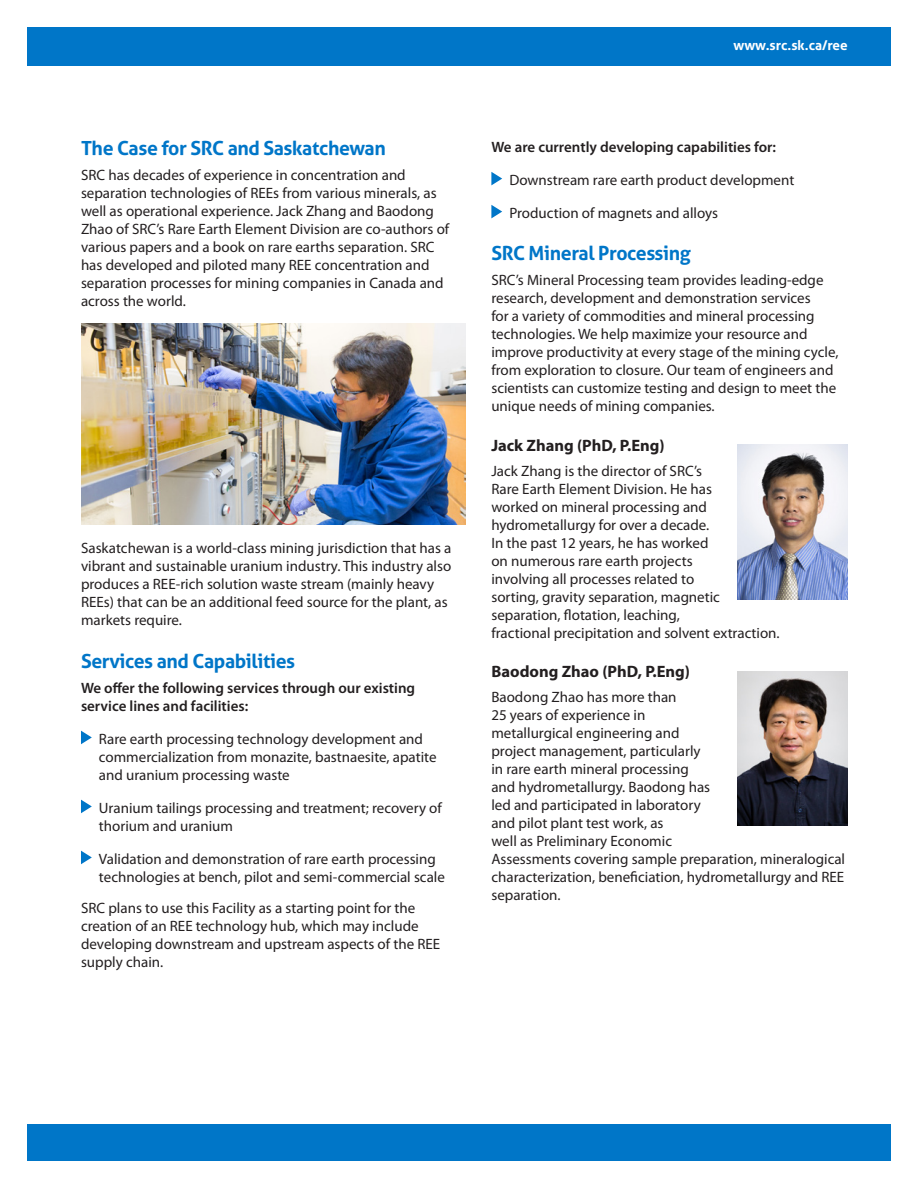
<style>
.page{position:relative;width:918px;height:1188px;background:#fff}
.page>*{position:absolute;margin:0;border:0;box-sizing:border-box;transform-origin:0 0}
.t1{font:700 19.5px "Aller";letter-spacing:-.02em;color:#0076c8}
.t2{font:700 16.5px "Myriad Pro";color:#231f20}
.t3{font:15px/18px "Myriad Pro";color:#231f20}
.t4{font:600 15px/18px "Myriad Pro";color:#231f20}
.t5{font:700 13.5px "Aller";color:#fff}
</style>
<div class="page">
<div style="left:27px;top:27px;width:864px;height:38px;background:#0076c8"></div>
<div style="left:27px;top:1124px;width:864px;height:36px;background:#0076c8"></div>
<img style="left:81px;top:324px;width:384px;height:201px">
<img style="left:737px;top:445px;width:111px;height:154px">
<img style="left:737px;top:672px;width:111px;height:154px">
<svg style="left:81px;top:731px;width:11px;height:13px"></svg>
<svg style="left:81px;top:800px;width:11px;height:13px"></svg>
<svg style="left:81px;top:851px;width:11px;height:13px"></svg>
<svg style="left:491px;top:172px;width:11px;height:13px"></svg>
<svg style="left:491px;top:205px;width:11px;height:13px"></svg>
<h1 class="t1" style="left:81px;top:136px;width:306px">The Case for SRC and Saskatchewan</h1>
<p class="t3" style="left:81px;top:165px;width:370px">SRC has decades of experience in concentration and separation technologies of REEs from various minerals, as well as operational experience. Jack Zhang and Baodong Zhao of SRC’s Rare Earth Element Division are co-authors of various papers and a book on rare earths separation. SRC has developed and piloted many REE concentration and separation processes for mining companies in Canada and across the world.</p>
<p class="t3" style="left:81px;top:539px;width:372px">Saskatchewan is a world-class mining jurisdiction that has a vibrant and sustainable uranium industry. This industry also produces a REE-rich solution waste stream (mainly heavy REEs) that can be an additional feed source for the plant, as markets require.</p>
<h1 class="t1" style="left:81px;top:649px;width:216px">Services and Capabilities</h1>
<p class="t4" style="left:81px;top:678px;width:336px">We offer the following services through our existing service lines and facilities:</p>
<p class="t3" style="left:99px;top:729px;width:339px">Rare earth processing technology development and commercialization from monazite, bastnaesite, apatite and uranium processing waste</p>
<p class="t3" style="left:99px;top:798px;width:344px">Uranium tailings processing and treatment; recovery of thorium and uranium</p>
<p class="t3" style="left:99px;top:849px;width:348px">Validation and demonstration of rare earth processing technologies at bench, pilot and semi-commercial scale</p>
<p class="t3" style="left:81px;top:899px;width:361px">SRC plans to use this Facility as a starting point for the creation of an REE technology hub, which may include developing downstream and upstream aspects of the REE supply chain.</p>
<p class="t5" style="left:733px;top:37px;width:116px">www.src.sk.ca/ree</p>
<p class="t4" style="left:491px;top:137px;width:286px">We are currently developing capabilities for:</p>
<p class="t3" style="left:509px;top:170px;width:287px">Downstream rare earth product development</p>
<p class="t3" style="left:509px;top:203px;width:210px">Production of magnets and alloys</p>
<h1 class="t1" style="left:491px;top:241px;width:201px">SRC Mineral Processing</h1>
<p class="t3" style="left:491px;top:271px;width:349px">SRC’s Mineral Processing team provides leading‐edge research, development and demonstration services<br>for a variety of commodities and mineral processing technologies. We help maximize your resource and improve productivity at every stage of the mining cycle, from exploration to closure. Our team of engineers and scientists can customize testing and design to meet the unique needs of mining companies.</p>
<p class="t2" style="left:491px;top:435px;width:175px">Jack Zhang (PhD, P.Eng)</p>
<p class="t3" style="left:491px;top:461px;width:290px">Jack Zhang is the director of SRC’s<br>Rare Earth Element Division. He has<br>worked on mineral processing and hydrometallurgy for over a decade.<br>In the past 12 years, he has worked<br>on numerous rare earth projects<br>involving all processes related to<br>sorting, gravity separation, magnetic separation, flotation, leaching,<br>fractional precipitation and solvent extraction.</p>
<p class="t2" style="left:491px;top:661px;width:200px">Baodong Zhao (PhD, P.Eng)</p>
<p class="t3" style="left:491px;top:688px;width:355px">Baodong Zhao has more than<br>25 years of experience in<br>metallurgical engineering and<br>project management, particularly<br>in rare earth mineral processing<br>and hydrometallurgy. Baodong has<br>led and participated in laboratory<br>and pilot plant test work, as<br>well as Preliminary Economic<br>Assessments covering sample preparation, mineralogical characterization, beneficiation, hydrometallurgy and REE separation.</p>
</div>
